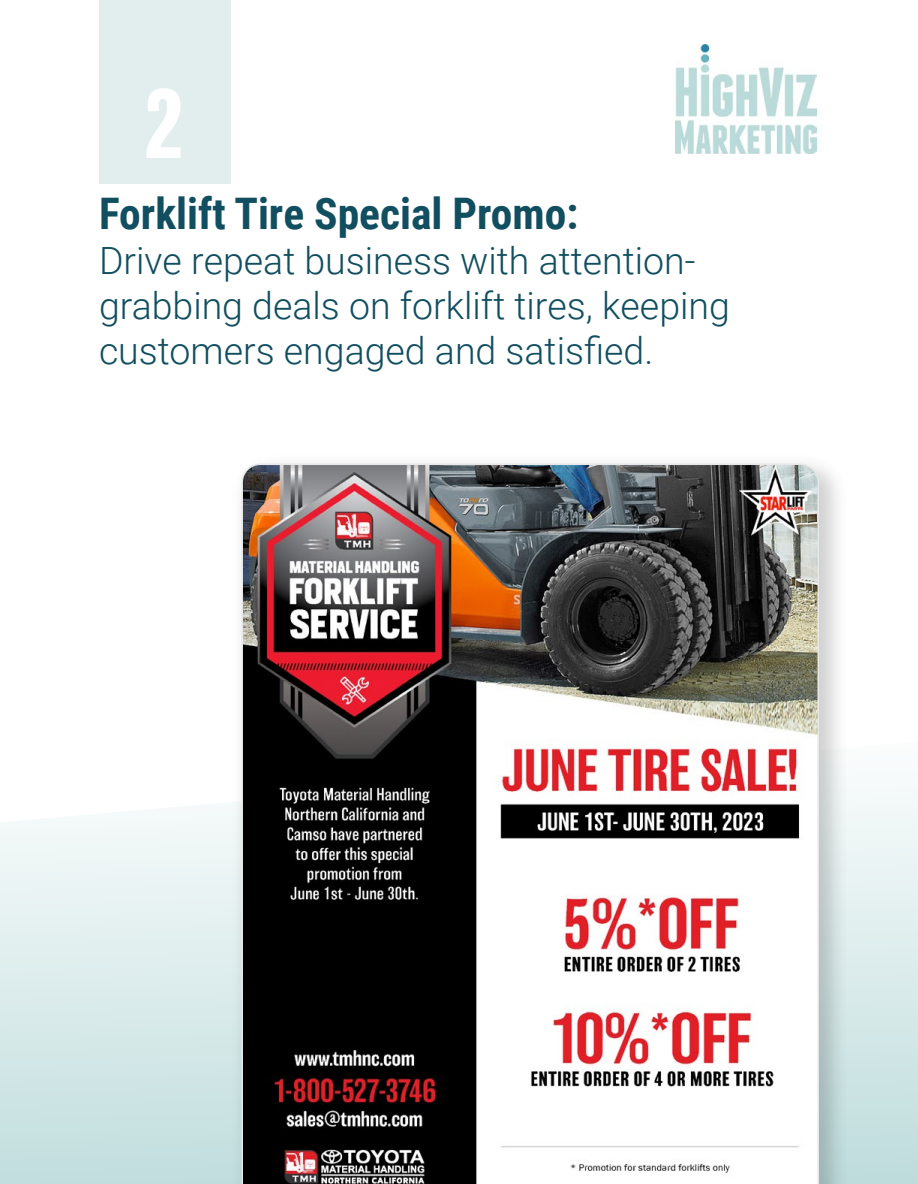
<style>
.page{position:relative;width:918px;height:1184px;background:#fff}
.page>*{position:absolute;margin:0;border:0;box-sizing:border-box;transform-origin:0 0}
.t1{font:700 90px "Balboa";color:#fff}
.t2{font:700 43.5px "Roboto Condensed";color:#114e60}
.t3{font:300 37.5px/45px "Roboto";color:#114e60}
</style>
<div class="page">
<img style="left:676px;top:44px;width:141px;height:110px">
<div style="left:99px;top:0;width:132px;height:183px;background:#e2eeee"></div>
<svg style="left:0;top:792px;width:918px;height:392px;background:#dbebeb"></svg>
<div style="left:230px;top:452px;width:620px;height:732px;background:#000;opacity:.19"></div>
<img style="left:241px;top:463px;width:579px;height:721px">
<h1 class="t1" style="left:144px;top:73px;width:41px">2</h1>
<p class="t2" style="left:99px;top:183px;width:481px">Forklift Tire Special Promo:</p>
<p class="t3" style="left:99px;top:237px;width:632px">Drive repeat business with attention&shy;grabbing deals on forklift tires, keeping customers engaged and satisfied.</p>
</div>
